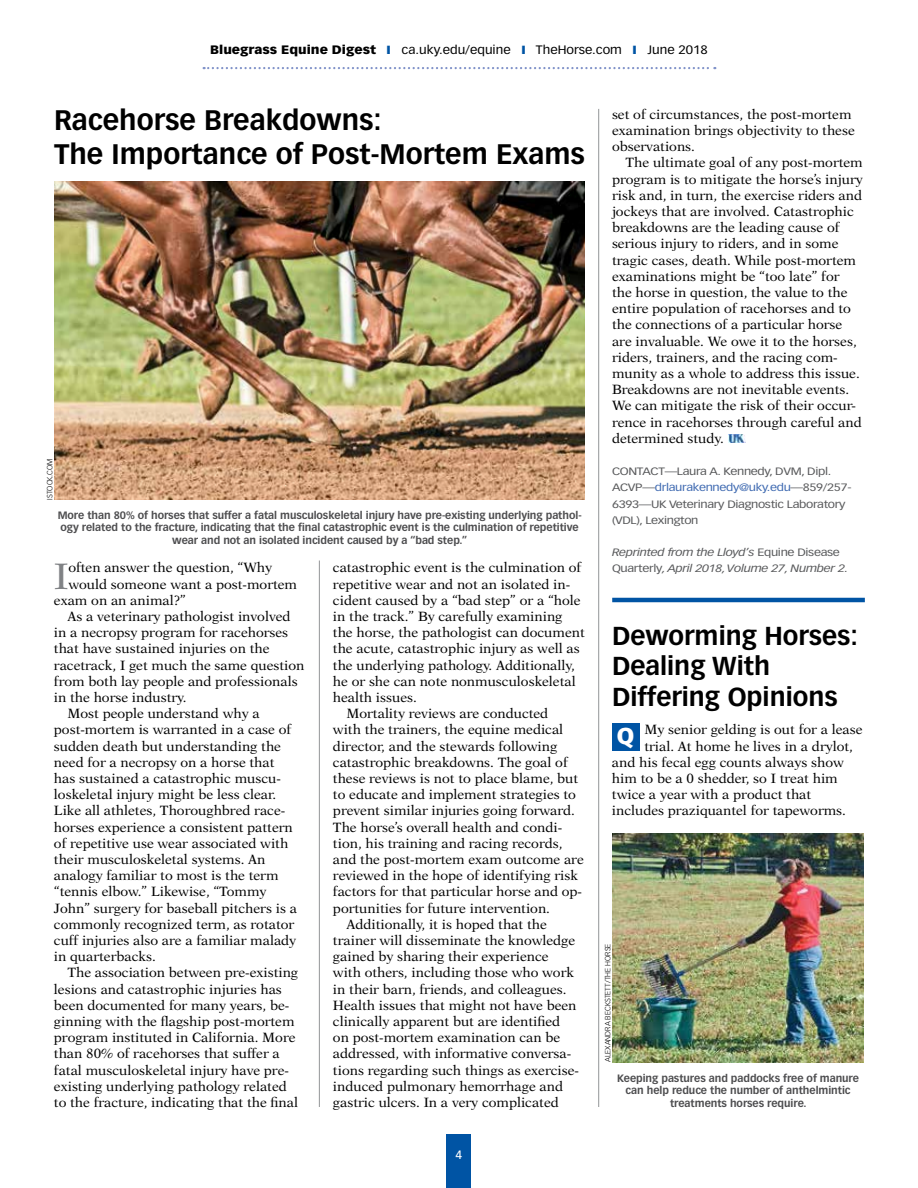
<style>
.page{position:relative;width:918px;height:1188px;background:#fff}
.page>*{position:absolute;margin:0;border:0;box-sizing:border-box;transform-origin:0 0}
.t1{font:36.9px "New Aster LT Std";color:#808285}
.t2{font:700 27.75px/33.3px "Vectora LT Std";color:#000}
.t3{font:700 25.5px/30.6px "Vectora LT Std";color:#000}
.t4{font:13.5px/16.2px "New Aster LT Std";color:#000}
.t5{font:12px "Vectora LT Std";color:#000;scale:1.1 1}
.t6{font:500 12px "Avenir LT Std";color:#fff}
.t7{font:700 10.5px/12.5px "Vectora LT Std";letter-spacing:-.005em;color:#4d4d4f;text-align:center}
.t8{font:10.5px/16.2px "Vectora LT Std";letter-spacing:-.025em;color:#58595b;scale:1.2 1}
.t9{font:italic 10.5px/16.2px "Vectora LT Std";letter-spacing:-.025em;color:#58595b;scale:1.2 1}
.t10{font:300 7.5px "Vectora LT Std";color:#000}
.s1{font-weight:900}
.s2{color:#0054a4}
.s3{color:#3f6ab1}
.s4{font-style:normal}
.s5{font-family:"Vectora LT Std";font-weight:900;font-size:22.5px;color:#fff}
</style>
<div class="page">
<div style="left:447px;top:1134px;width:24px;height:54px;background:#0054a4"></div>
<svg style="left:204px;top:67px;width:511px;height:2px"></svg>
<img style="left:728px;top:434px;width:18px;height:9px">
<hr style="left:598px;top:109px;width:1px;height:998px;background:#939598">
<hr style="left:319px;top:561px;width:1px;height:546px;background:#939598">
<img style="left:54px;top:182px;width:531px;height:318px">
<div style="left:612px;top:723px;width:27px;height:28px;background:#0054a4"></div>
<img style="left:612px;top:834px;width:252px;height:228px">
<hr style="left:612px;top:598px;width:253px;height:4px;background:#0054a4">
<p class="t5" style="left:210px;top:43px;width:454px"><span class="s1">Bluegrass Equine Digest</span> <span class="s2">❙</span> ca.uky.edu/equine <span class="s2">❙</span> TheHorse.com <span class="s2">❙</span> June 2018</p>
<h2 class="t2" style="left:54px;top:104px;width:532px">Racehorse Breakdowns:<br>The Importance of Post-Mortem Exams</h2>
<p class="t10" style="left:45px;top:500px;width:43px;rotate:-90deg">istock.com</p>
<p class="t7" style="left:58px;top:509px;width:525px">More than 80% of horses that suffer a fatal musculoskeletal injury have pre-existing underlying pathol&shy;ogy related to the fracture, indicating that the final catastrophic event is the culmination of repetitive wear and not an isolated incident caused by a “bad step.”</p>
<h1 class="t1" style="left:54px;top:554px;width:16px">I</h1>
<p class="t4" style="left:68px;top:560px;width:205px">often answer the question, “Why</p>
<p class="t4" style="left:68px;top:576px;width:230px">would someone want a post-mortem</p>
<p class="t4" style="left:54px;top:592px;width:134px">exam on an animal?”</p>
<p class="t4" style="left:67px;top:608px;width:225px">As a veterinary pathologist involved</p>
<p class="t4" style="left:54px;top:625px;width:236px">in a necropsy program for racehorses</p>
<p class="t4" style="left:54px;top:641px;width:217px">that have sustained injuries on the</p>
<p class="t4" style="left:54px;top:657px;width:252px">racetrack, I get much the same question</p>
<p class="t4" style="left:54px;top:673px;width:245px">from both lay people and professionals</p>
<p class="t4" style="left:54px;top:689px;width:134px">in the horse industry.</p>
<p class="t4" style="left:67px;top:706px;width:194px">Most people understand why a</p>
<p class="t4" style="left:54px;top:722px;width:239px">post-mortem is warranted in a case of</p>
<p class="t4" style="left:54px;top:738px;width:229px">sudden death but understanding the</p>
<p class="t4" style="left:54px;top:754px;width:222px">need for a necropsy on a horse that</p>
<p class="t4" style="left:54px;top:770px;width:228px">has sustained a catastrophic muscu-</p>
<p class="t4" style="left:54px;top:787px;width:224px">loskeletal injury might be less clear.</p>
<p class="t4" style="left:54px;top:803px;width:233px">Like all athletes, Thoroughbred race-</p>
<p class="t4" style="left:54px;top:819px;width:240px">horses experience a consistent pattern</p>
<p class="t4" style="left:54px;top:835px;width:236px">of repetitive use wear associated with</p>
<p class="t4" style="left:54px;top:851px;width:213px">their musculoskeletal systems. An</p>
<p class="t4" style="left:54px;top:868px;width:226px">analogy familiar to most is the term</p>
<p class="t4" style="left:54px;top:884px;width:214px">“tennis elbow.” Likewise, “Tommy</p>
<p class="t4" style="left:54px;top:900px;width:245px">John” surgery for baseball pitchers is a</p>
<p class="t4" style="left:54px;top:916px;width:242px">commonly recognized term, as rotator</p>
<p class="t4" style="left:54px;top:932px;width:244px">cuff injuries also are a familiar malady</p>
<p class="t4" style="left:54px;top:949px;width:103px">in quarterbacks.</p>
<p class="t4" style="left:67px;top:965px;width:232px">The association between pre-existing</p>
<p class="t4" style="left:54px;top:981px;width:229px">lesions and catastrophic injuries has</p>
<p class="t4" style="left:54px;top:997px;width:237px">been documented for many years, be-</p>
<p class="t4" style="left:54px;top:1013px;width:242px">ginning with the flagship post-mortem</p>
<p class="t4" style="left:54px;top:1030px;width:243px">program instituted in California. More</p>
<p class="t4" style="left:54px;top:1046px;width:227px">than 80% of racehorses that suffer a</p>
<p class="t4" style="left:54px;top:1062px;width:236px">fatal musculoskeletal injury have pre-</p>
<p class="t4" style="left:54px;top:1078px;width:234px">existing underlying pathology related</p>
<p class="t4" style="left:54px;top:1094px;width:246px">to the fracture, indicating that the final</p>
<p class="t4" style="left:333px;top:560px;width:250px">catastrophic event is the culmination of</p>
<p class="t4" style="left:333px;top:576px;width:239px">repetitive wear and not an isolated in-</p>
<p class="t4" style="left:333px;top:592px;width:249px">cident caused by a “bad step” or a “hole</p>
<p class="t4" style="left:333px;top:608px;width:231px">in the track.” By carefully examining</p>
<p class="t4" style="left:333px;top:625px;width:253px">the horse, the pathologist can document</p>
<p class="t4" style="left:333px;top:641px;width:248px">the acute, catastrophic injury as well as</p>
<p class="t4" style="left:333px;top:657px;width:243px">the underlying pathology. Additionally,</p>
<p class="t4" style="left:333px;top:673px;width:244px">he or she can note nonmusculoskeletal</p>
<p class="t4" style="left:333px;top:689px;width:85px">health issues.</p>
<p class="t4" style="left:346px;top:706px;width:203px">Mortality reviews are conducted</p>
<p class="t4" style="left:333px;top:722px;width:232px">with the trainers, the equine medical</p>
<p class="t4" style="left:333px;top:738px;width:226px">director, and the stewards following</p>
<p class="t4" style="left:333px;top:754px;width:236px">catastrophic breakdowns. The goal of</p>
<p class="t4" style="left:333px;top:770px;width:247px">these reviews is not to place blame, but</p>
<p class="t4" style="left:333px;top:787px;width:245px">to educate and implement strategies to</p>
<p class="t4" style="left:333px;top:803px;width:244px">prevent similar injuries going forward.</p>
<p class="t4" style="left:333px;top:819px;width:231px">The horse’s overall health and condi-</p>
<p class="t4" style="left:333px;top:835px;width:231px">tion, his training and racing records,</p>
<p class="t4" style="left:333px;top:851px;width:252px">and the post-mortem exam outcome are</p>
<p class="t4" style="left:333px;top:868px;width:247px">reviewed in the hope of identifying risk</p>
<p class="t4" style="left:333px;top:884px;width:251px">factors for that particular horse and op-</p>
<p class="t4" style="left:333px;top:900px;width:219px">portunities for future intervention.</p>
<p class="t4" style="left:346px;top:916px;width:202px">Additionally, it is hoped that the</p>
<p class="t4" style="left:333px;top:932px;width:244px">trainer will disseminate the knowledge</p>
<p class="t4" style="left:333px;top:949px;width:217px">gained by sharing their experience</p>
<p class="t4" style="left:333px;top:965px;width:243px">with others, including those who work</p>
<p class="t4" style="left:333px;top:981px;width:235px">in their barn, friends, and colleagues.</p>
<p class="t4" style="left:333px;top:997px;width:245px">Health issues that might not have been</p>
<p class="t4" style="left:333px;top:1013px;width:229px">clinically apparent but are identified</p>
<p class="t4" style="left:333px;top:1030px;width:229px">on post-mortem examination can be</p>
<p class="t4" style="left:333px;top:1046px;width:240px">addressed, with informative conversa-</p>
<p class="t4" style="left:333px;top:1062px;width:247px">tions regarding such things as exercise-</p>
<p class="t4" style="left:333px;top:1078px;width:232px">induced pulmonary hemorrhage and</p>
<p class="t4" style="left:333px;top:1094px;width:227px">gastric ulcers. In a very complicated</p>
<p class="t6" style="left:456px;top:1148px;width:8px">4</p>
<p class="t4" style="left:612px;top:106px;width:244px">set of circumstances, the post-mortem examination brings objectivity to these observations.</p>
<p class="t4" style="left:612px;top:155px;width:252px;text-indent:14px">The ultimate goal of any post-mortem program is to mitigate the horse’s injury risk and, in turn, the exercise riders and jockeys that are involved. Catastrophic breakdowns are the leading cause of serious injury to riders, and in some tragic cases, death. While post-mortem examinations might be “too late” for<br>the horse in question, the value to the entire population of racehorses and to the connections of a particular horse are invaluable. We owe it to the horses, riders, trainers, and the racing com&shy;munity as a whole to address this issue.<br>Breakdowns are not inevitable events.<br>We can mitigate the risk of their occur&shy;rence in racehorses through careful and determined study.</p>
<p class="t8" style="left:612px;top:463px;width:8px">CON</p>
<p class="t8" style="left:612px;top:463px;width:201px;text-indent:25px">TACT—Laura A. Kennedy, DVM, Dipl.<br>ACVP—<span class="s3">drlaurakennedy@uky.edu</span>—859/257- 6393—UK Veterinary Diagnostic Laboratory (VDL), Lexington</p>
<p class="t9" style="left:612px;top:545px;width:198px">Reprinted from the Lloyd’s <span class="s4">Equine Disease<br>Quarterly</span>, April 2018, Volume 27, Number 2.</p>
<h3 class="t3" style="left:612px;top:620px;width:248px">Deworming Horses:<br>Dealing With<br>Differing Opinions</h3>
<p class="t4" style="left:617px;top:722px;width:247px"><span class="s5">Q</span> My senior gelding is out for a lease</p>
<p class="t4" style="left:644px;top:738px;width:210px">trial. At home he lives in a drylot,</p>
<p class="t4" style="left:612px;top:754px;width:233px">and his fecal egg counts always show</p>
<p class="t4" style="left:612px;top:770px;width:227px">him to be a 0 shedder, so I treat him</p>
<p class="t4" style="left:612px;top:787px;width:201px">twice a year with a product that</p>
<p class="t4" style="left:612px;top:803px;width:236px">includes praziquantel for tapeworms.</p>
<p class="t10" style="left:604px;top:1062px;width:120px;rotate:-90deg">Alexandra Beckstett/The Horse</p>
<p class="t7" style="left:617px;top:1072px;width:243px">Keeping pastures and paddocks free of manure can help reduce the number of anthelmintic treatments horses require.</p>
</div>
